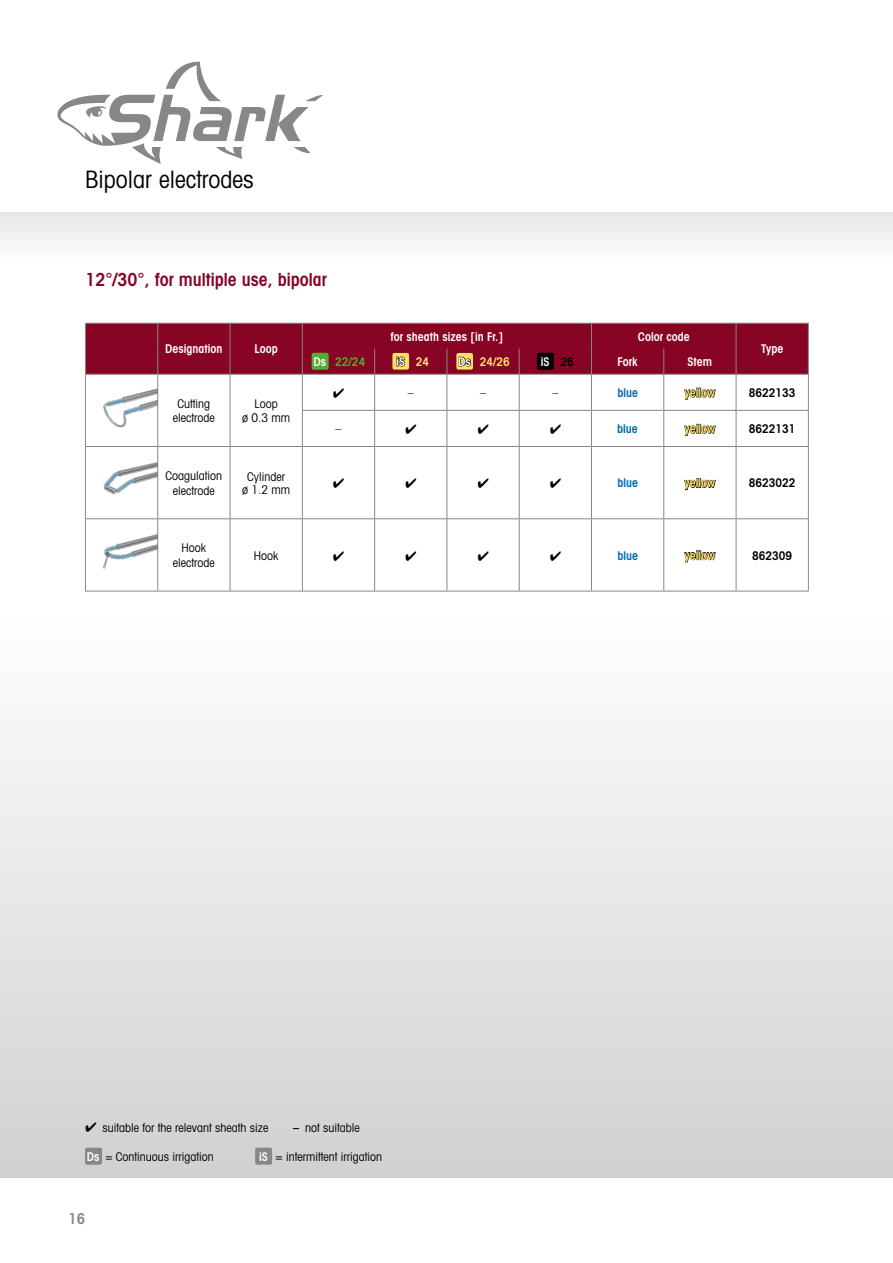
<style>
.page{position:relative;width:893px;height:1263px;background:#fff}
.page>*{position:absolute;margin:0;border:0;box-sizing:border-box;transform-origin:0 0}
.t1{font:condensed 24px "Avant Garde";color:#000}
.t2{font:600 condensed 18px "Avant Garde";color:#870424}
.t3{font:600 condensed 15px "Avant Garde";color:#878786}
.t4{font:condensed 12px/13.2px "Avant Garde";color:#000;text-align:center}
.t5{font:600 condensed 12px "Avant Garde";color:#fff}
.t6{font:600 condensed 12px "Avant Garde";color:#ffe162}
.t7{font:600 condensed 12px "Avant Garde";color:#000}
.t8{font:600 condensed 12px "Avant Garde";color:#0069b4}
.t9{font:600 condensed 12px "Avant Garde";color:#51ae30}
.s1{color:#fff}
.s2{color:#ffe162}
.s3{color:#000}
.s4{font-weight:600}
.s5{font-weight:600;color:#fff}
</style>
<div class="page">
<div style="left:0;top:612px;width:893px;height:566px;background:linear-gradient(to bottom,#fff,#d0d1d1)"></div>
<div style="left:0;top:213px;width:893px;height:51px;background:#f3f3f3"></div>
<img style="left:103px;top:388px;width:54px;height:40px">
<img style="left:103px;top:534px;width:54px;height:35px">
<img style="left:103px;top:462px;width:54px;height:33px">
<hr style="left:85px;top:374px;width:73px;height:1px;background:#878786">
<hr style="left:85px;top:375px;width:1px;height:35px;background:#878786">
<hr style="left:158px;top:374px;width:72px;height:1px;background:#878786">
<hr style="left:157px;top:375px;width:1px;height:35px;background:#878786">
<hr style="left:230px;top:374px;width:72px;height:1px;background:#878786">
<hr style="left:230px;top:375px;width:1px;height:35px;background:#878786">
<hr style="left:85px;top:410px;width:1px;height:36px;background:#878786">
<hr style="left:157px;top:410px;width:1px;height:36px;background:#878786">
<hr style="left:230px;top:410px;width:1px;height:36px;background:#878786">
<hr style="left:302px;top:374px;width:73px;height:1px;background:#878786">
<hr style="left:302px;top:375px;width:1px;height:35px;background:#878786">
<hr style="left:375px;top:374px;width:72px;height:1px;background:#878786">
<hr style="left:374px;top:375px;width:1px;height:35px;background:#878786">
<hr style="left:447px;top:374px;width:72px;height:1px;background:#878786">
<hr style="left:447px;top:375px;width:1px;height:35px;background:#878786">
<hr style="left:519px;top:374px;width:72px;height:1px;background:#878786">
<hr style="left:519px;top:375px;width:1px;height:35px;background:#878786">
<hr style="left:591px;top:374px;width:73px;height:1px;background:#878786">
<hr style="left:591px;top:375px;width:1px;height:35px;background:#878786">
<hr style="left:664px;top:374px;width:72px;height:1px;background:#878786">
<hr style="left:663px;top:375px;width:1px;height:35px;background:#878786">
<hr style="left:736px;top:374px;width:73px;height:1px;background:#878786">
<hr style="left:736px;top:375px;width:1px;height:35px;background:#878786">
<hr style="left:808px;top:375px;width:1px;height:35px;background:#878786">
<hr style="left:302px;top:410px;width:73px;height:1px;background:#878786">
<hr style="left:302px;top:411px;width:1px;height:35px;background:#878786">
<hr style="left:375px;top:410px;width:72px;height:1px;background:#878786">
<hr style="left:374px;top:411px;width:1px;height:35px;background:#878786">
<hr style="left:447px;top:410px;width:72px;height:1px;background:#878786">
<hr style="left:447px;top:411px;width:1px;height:35px;background:#878786">
<hr style="left:519px;top:410px;width:72px;height:1px;background:#878786">
<hr style="left:519px;top:411px;width:1px;height:35px;background:#878786">
<hr style="left:591px;top:410px;width:73px;height:1px;background:#878786">
<hr style="left:591px;top:411px;width:1px;height:35px;background:#878786">
<hr style="left:664px;top:410px;width:72px;height:1px;background:#878786">
<hr style="left:663px;top:411px;width:1px;height:35px;background:#878786">
<hr style="left:736px;top:410px;width:73px;height:1px;background:#878786">
<hr style="left:736px;top:411px;width:1px;height:35px;background:#878786">
<hr style="left:808px;top:411px;width:1px;height:35px;background:#878786">
<hr style="left:591px;top:446px;width:73px;height:1px;background:#878786">
<hr style="left:591px;top:447px;width:1px;height:71px;background:#878786">
<hr style="left:664px;top:446px;width:72px;height:1px;background:#878786">
<hr style="left:663px;top:447px;width:1px;height:71px;background:#878786">
<hr style="left:736px;top:446px;width:73px;height:1px;background:#878786">
<hr style="left:736px;top:447px;width:1px;height:71px;background:#878786">
<hr style="left:591px;top:518px;width:73px;height:1px;background:#878786">
<hr style="left:591px;top:519px;width:1px;height:72px;background:#878786">
<hr style="left:664px;top:518px;width:72px;height:1px;background:#878786">
<hr style="left:663px;top:519px;width:1px;height:72px;background:#878786">
<hr style="left:736px;top:518px;width:73px;height:1px;background:#878786">
<hr style="left:736px;top:519px;width:1px;height:72px;background:#878786">
<hr style="left:591px;top:591px;width:73px;height:1px;background:#878786">
<hr style="left:664px;top:591px;width:72px;height:1px;background:#878786">
<hr style="left:85px;top:446px;width:73px;height:1px;background:#878786">
<hr style="left:85px;top:447px;width:1px;height:71px;background:#878786">
<hr style="left:157px;top:447px;width:1px;height:71px;background:#878786">
<hr style="left:230px;top:447px;width:1px;height:71px;background:#878786">
<hr style="left:302px;top:447px;width:1px;height:71px;background:#878786">
<hr style="left:374px;top:447px;width:1px;height:71px;background:#878786">
<hr style="left:447px;top:447px;width:1px;height:71px;background:#878786">
<hr style="left:519px;top:447px;width:1px;height:71px;background:#878786">
<hr style="left:808px;top:447px;width:1px;height:71px;background:#878786">
<hr style="left:808px;top:519px;width:1px;height:72px;background:#878786">
<hr style="left:85px;top:518px;width:73px;height:1px;background:#878786">
<hr style="left:85px;top:519px;width:1px;height:72px;background:#878786">
<hr style="left:158px;top:518px;width:72px;height:1px;background:#878786">
<hr style="left:157px;top:519px;width:1px;height:72px;background:#878786">
<hr style="left:230px;top:518px;width:72px;height:1px;background:#878786">
<hr style="left:230px;top:519px;width:1px;height:72px;background:#878786">
<hr style="left:230px;top:591px;width:72px;height:1px;background:#878786">
<hr style="left:302px;top:518px;width:73px;height:1px;background:#878786">
<hr style="left:302px;top:519px;width:1px;height:72px;background:#878786">
<hr style="left:375px;top:518px;width:72px;height:1px;background:#878786">
<hr style="left:374px;top:519px;width:1px;height:72px;background:#878786">
<hr style="left:447px;top:518px;width:72px;height:1px;background:#878786">
<hr style="left:447px;top:519px;width:1px;height:72px;background:#878786">
<hr style="left:519px;top:518px;width:72px;height:1px;background:#878786">
<hr style="left:519px;top:519px;width:1px;height:72px;background:#878786">
<hr style="left:736px;top:591px;width:73px;height:1px;background:#878786">
<hr style="left:302px;top:591px;width:73px;height:1px;background:#878786">
<hr style="left:375px;top:591px;width:72px;height:1px;background:#878786">
<hr style="left:447px;top:591px;width:72px;height:1px;background:#878786">
<hr style="left:519px;top:591px;width:72px;height:1px;background:#878786">
<hr style="left:158px;top:446px;width:72px;height:1px;background:#878786">
<hr style="left:230px;top:446px;width:72px;height:1px;background:#878786">
<hr style="left:302px;top:446px;width:73px;height:1px;background:#878786">
<hr style="left:375px;top:446px;width:72px;height:1px;background:#878786">
<hr style="left:447px;top:446px;width:72px;height:1px;background:#878786">
<hr style="left:519px;top:446px;width:72px;height:1px;background:#878786">
<hr style="left:85px;top:591px;width:73px;height:1px;background:#878786">
<hr style="left:158px;top:591px;width:72px;height:1px;background:#878786">
<svg style="left:85px;top:323px;width:724px;height:51px;background:#870c27"></svg>
<div style="left:537px;top:353px;width:17px;height:17px;background:#000;border-radius:2px"></div>
<svg style="left:684px;top:387px;width:32px;height:13px"></svg>
<svg style="left:684px;top:423px;width:32px;height:13px"></svg>
<svg style="left:684px;top:478px;width:32px;height:13px"></svg>
<svg style="left:684px;top:550px;width:32px;height:13px"></svg>
<svg style="left:57px;top:62px;width:266px;height:102px"></svg>
<div style="left:85px;top:1148px;width:17px;height:17px;background:#878786;border-radius:2px"></div>
<div style="left:255px;top:1148px;width:17px;height:17px;background:#878786;border-radius:2px"></div>
<h1 class="t1" style="left:85px;top:164px;width:170px">Bipolar electrodes</h1>
<h2 class="t2" style="left:85px;top:269px;width:243px">12°/30°, for multiple use, bipolar</h2>
<p class="t5" style="left:165px;top:342px;width:59px">Designation</p>
<p class="t5" style="left:255px;top:342px;width:25px">Loop</p>
<p class="t5" style="left:391px;top:329px;width:114px">for sheath sizes [in Fr.]</p>
<p class="t5" style="left:638px;top:329px;width:53px">Color code</p>
<p class="t9" style="left:314px;top:354px;width:53px"><span class="s1">Ds</span> 22/24</p>
<p class="t5" style="left:396px;top:354px;width:34px">iS <span class="s2">24</span></p>
<p class="t6" style="left:458px;top:354px;width:53px"><span class="s1">Ds</span> 24/26</p>
<p class="t5" style="left:541px;top:354px;width:35px">iS <span class="s3">26</span></p>
<p class="t5" style="left:618px;top:354px;width:21px">Fork</p>
<p class="t5" style="left:688px;top:354px;width:26px">Stem</p>
<p class="t5" style="left:761px;top:342px;width:24px">Type</p>
<p class="t4" style="left:173px;top:397px;width:43px">Cutting electrode</p>
<p class="t4" style="left:242px;top:397px;width:50px">Loop<br>ø 0.3 mm</p>
<p class="t4" style="left:408px;top:386px;width:7px">–</p>
<p class="t4" style="left:480px;top:386px;width:7px">–</p>
<p class="t4" style="left:552px;top:386px;width:7px">–</p>
<p class="t8" style="left:617px;top:385px;width:22px">blue</p>
<p class="t6" style="left:685px;top:385px;width:32px">yellow</p>
<p class="t7" style="left:749px;top:385px;width:48px">8622133</p>
<p class="t4" style="left:335px;top:422px;width:7px">–</p>
<p class="t8" style="left:617px;top:421px;width:22px">blue</p>
<p class="t6" style="left:685px;top:421px;width:32px">yellow</p>
<p class="t7" style="left:749px;top:421px;width:48px">8622131</p>
<p class="t4" style="left:166px;top:468px;width:58px;line-height:14.4px">Coagulation electrode</p>
<p class="t4" style="left:242px;top:470px;width:50px">Cylinder<br>ø 1.2 mm</p>
<p class="t8" style="left:617px;top:476px;width:22px">blue</p>
<p class="t6" style="left:685px;top:476px;width:32px">yellow</p>
<p class="t7" style="left:749px;top:476px;width:48px">8623022</p>
<p class="t4" style="left:173px;top:541px;width:43px;line-height:14.4px">Hook electrode</p>
<p class="t4" style="left:254px;top:548px;width:26px">Hook</p>
<p class="t8" style="left:617px;top:548px;width:22px">blue</p>
<p class="t6" style="left:685px;top:548px;width:32px">yellow</p>
<p class="t7" style="left:752px;top:548px;width:42px">862309</p>
<p class="t4" style="left:85px;top:1121px;width:185px">✔ suitable for the relevant sheath size</p>
<p class="t4" style="left:293px;top:1121px;width:68px"><span class="s4">–</span> not suitable</p>
<p class="t4" style="left:87px;top:1150px;width:128px"><span class="s5">Ds</span> = Continuous irrigation</p>
<p class="t4" style="left:259px;top:1150px;width:124px"><span class="s5">iS</span> = intermittent irrigation</p>
<p class="t3" style="left:68px;top:1209px;width:18px">16</p>
</div>
